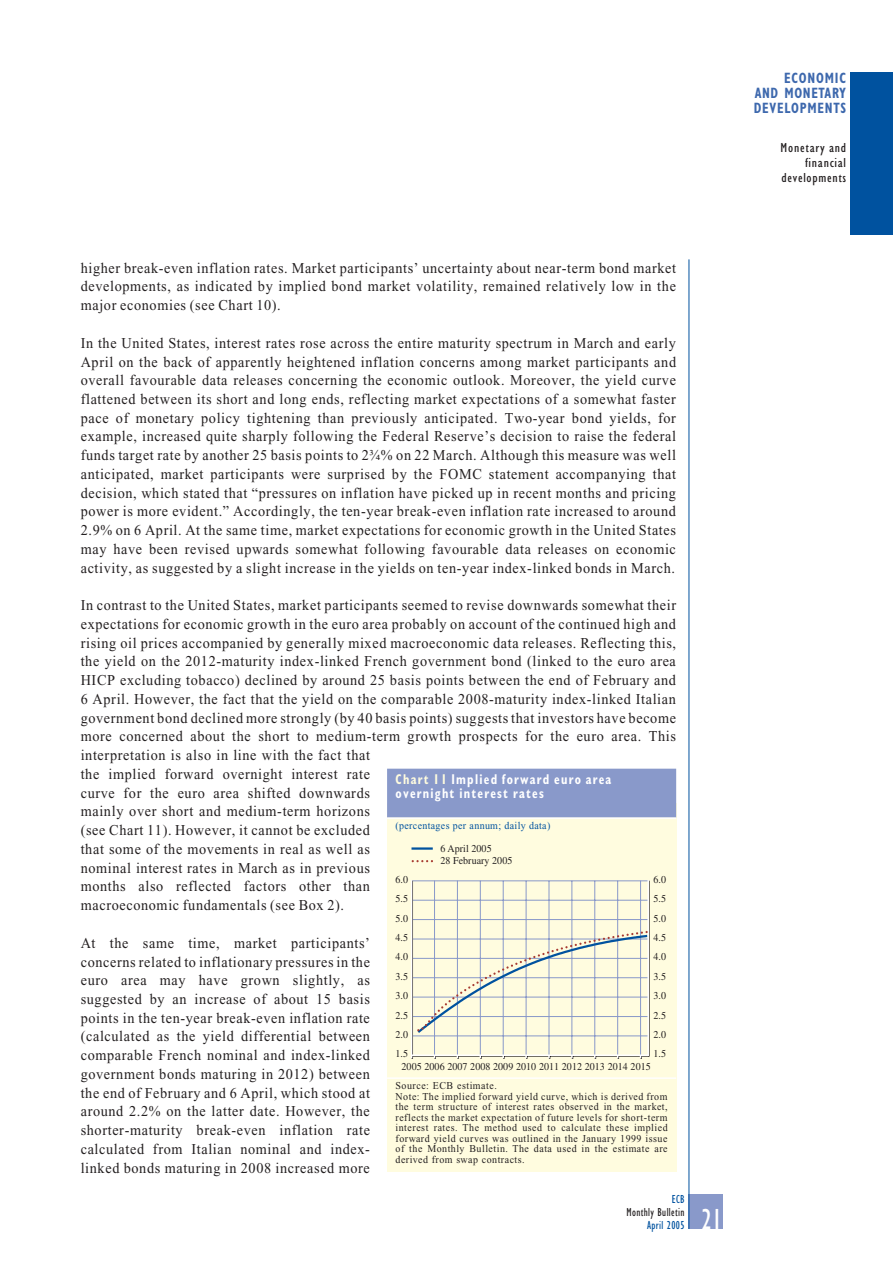
<style>
.page{position:relative;width:893px;height:1263px;background:#fff}
.page>*{position:absolute;margin:0;border:0;box-sizing:border-box;transform-origin:0 0}
.t1{font:condensed 30px "Gill Sans";color:#fff;scale:.95 1}
.t2{font:15px/18.8px "Times New Roman";letter-spacing:.045em;color:#231f20;text-align:justify;scale:.95 1}
.t3{font:700 condensed 15px/15px "Gill Sans";letter-spacing:.06em;color:#3d68ad;text-align:justify;scale:.85 1}
.t4{font:700 condensed 14.25px/13.5px "Gill Sans";letter-spacing:.1em;color:#fff;scale:.85 1}
.t5{font:condensed 13.5px/15px "Gill Sans";letter-spacing:.05em;color:#231f20;text-align:right;scale:1.1 1}
.t6{font:condensed 12px "Gill Sans";letter-spacing:.035em;color:#231f20;scale:.95 1}
.t7{font:condensed 12px "Gill Sans";letter-spacing:.035em;color:#00529f;scale:.95 1}
.t8{font:10.5px/10.5px "Times New Roman";letter-spacing:.05em;color:#231f20;scale:.95 1}
.t9{font:10.5px/12px "Times";letter-spacing:.005em;color:#231f20;scale:.95 1}
.t10{font:10.5px "Times New Roman";letter-spacing:.035em;color:#00529f;scale:.95 1}
.s1{color:#fffcdf}
</style>
<div class="page">
<div style="left:850px;top:72px;width:43px;height:163px;background:#00529f"></div>
<div style="left:689px;top:1195px;width:34px;height:34px;background:#8999ca"></div>
<hr style="left:689px;top:259px;width:1px;height:970px;background:#00529f">
<div style="left:387px;top:803px;width:289px;height:368px;background:#fffcdf"></div>
<div style="left:387px;top:769px;width:289px;height:49px;background:#8999ca"></div>
<hr style="left:387px;top:817px;width:289px;height:2px;background:#fff">
<hr style="left:387px;top:1077px;width:289px;height:2px;background:#fff">
<hr style="left:434px;top:881px;width:1px;height:174px;background:#8898c9">
<hr style="left:457px;top:881px;width:1px;height:174px;background:#8898c9">
<hr style="left:480px;top:881px;width:1px;height:174px;background:#8898c9">
<hr style="left:503px;top:881px;width:1px;height:174px;background:#8898c9">
<hr style="left:526px;top:881px;width:1px;height:174px;background:#8898c9">
<hr style="left:549px;top:881px;width:1px;height:174px;background:#8898c9">
<hr style="left:572px;top:881px;width:1px;height:174px;background:#8898c9">
<hr style="left:595px;top:881px;width:1px;height:174px;background:#8898c9">
<hr style="left:617px;top:881px;width:1px;height:174px;background:#8898c9">
<hr style="left:640px;top:881px;width:1px;height:174px;background:#8898c9">
<hr style="left:412px;top:1036px;width:236px;height:1px;background:#8898c9">
<hr style="left:412px;top:1016px;width:236px;height:1px;background:#8898c9">
<hr style="left:412px;top:997px;width:236px;height:1px;background:#8898c9">
<hr style="left:412px;top:977px;width:236px;height:1px;background:#8898c9">
<hr style="left:412px;top:958px;width:236px;height:1px;background:#8898c9">
<hr style="left:412px;top:939px;width:236px;height:1px;background:#8898c9">
<hr style="left:412px;top:919px;width:236px;height:1px;background:#8898c9">
<hr style="left:412px;top:900px;width:236px;height:1px;background:#8898c9">
<hr style="left:412px;top:880px;width:236px;height:1px;background:#8898c9">
<hr style="left:412px;top:881px;width:1px;height:175px;background:#231f20">
<hr style="left:648px;top:881px;width:2px;height:175px;background:#231f20">
<hr style="left:412px;top:1055px;width:237px;height:2px;background:#231f20">
<hr style="left:411px;top:847px;width:22px;height:3px;background:#00529f">
<svg style="left:413px;top:860px;width:19px;height:2px"></svg>
<hr style="left:411px;top:881px;width:1px;height:174px;background:#fff">
<hr style="left:412px;top:1054px;width:236px;height:2px;background:#fff">
<hr style="left:647px;top:881px;width:2px;height:174px;background:#fff">
<svg style="left:415px;top:929px;width:235px;height:106px"></svg>
<p class="t2" style="left:81px;top:260px;width:628px">higher break-even inflation rates. Market participants’ uncertainty about near-term bond market developments, as indicated by implied bond market volatility, remained relatively low in the major economies (see Chart 10).</p>
<p class="t2" style="left:81px;top:335px;width:628px">In the United States, interest rates rose across the entire maturity spectrum in March and early April on the back of apparently heightened inflation concerns among market participants and overall favourable data releases concerning the economic outlook. Moreover, the yield curve flattened between its short and long ends, reflecting market expectations of a somewhat faster pace of monetary policy tightening than previously anticipated. Two-year bond yields, for example, increased quite sharply following the Federal Reserve’s decision to raise the federal funds target rate by another 25 basis points to 2¾% on 22 March. Although this measure was well anticipated, market participants were surprised by the FOMC statement accompanying that decision, which stated that “pressures on inflation have picked up in recent months and pricing power is more evident.” Accordingly, the ten-year break-even inflation rate increased to around 2.9% on 6 April. At the same time, market expectations for economic growth in the United States may have been revised upwards somewhat following favourable data releases on economic activity, as suggested by a slight increase in the yields on ten-year index-linked bonds in March.</p>
<p class="t2" style="left:81px;top:597px;width:628px;text-align:left">In contrast to the United States, market participants seemed to revise downwards somewhat their expectations for economic growth in the euro area probably on account of the continued high and rising oil prices accompanied by generally mixed macroeconomic data releases. Reflecting this, the yield on the 2012-maturity index-linked French government bond (linked to the euro area HICP excluding tobacco) declined by around 25 basis points between the end of February and 6 April. However, the fact that the yield on the comparable 2008-maturity index-linked Italian government bond declined more strongly (by 40 basis points) suggests that investors have become more concerned about the short to medium-term growth prospects for the euro area. This interpretation is also in line with the fact that<br>the implied forward overnight interest rate<br>curve for the euro area shifted downwards<br>mainly over short and medium-term horizons<br>(see Chart 11). However, it cannot be excluded<br>that some of the movements in real as well as<br>nominal interest rates in March as in previous<br>months also reflected factors other than<br>macroeconomic fundamentals (see Box 2).</p>
<p class="t2" style="left:81px;top:935px;width:306px">At the same time, market participants’ concerns related to inflationary pressures in the euro area may have grown slightly, as suggested by an increase of about 15 basis points in the ten-year break-even inflation rate (calculated as the yield differential between comparable French nominal and index-linked government bonds maturing in 2012) between the end of February and 6 April, which stood at around 2.2% on the latter date. However, the shorter-maturity break-even inflation rate calculated from Italian nominal and index&shy;linked bonds maturing in 2008 increased more</p>
<p class="t4" style="left:396px;top:774px;width:255px"><span class="s1">Chart 11</span> Implied forward euro area overnight interest rates</p>
<p class="t10" style="left:396px;top:822px;width:164px">(percentages per annum; daily data)</p>
<p class="t9" style="left:440px;top:844px;width:77px">6 April 2005<br>28 February 2005</p>
<p class="t9" style="left:653px;top:874px;width:15px">6.0</p>
<p class="t9" style="left:395px;top:874px;width:15px">6.0</p>
<p class="t9" style="left:653px;top:894px;width:15px">5.5</p>
<p class="t9" style="left:395px;top:894px;width:15px">5.5</p>
<p class="t9" style="left:653px;top:913px;width:15px">5.0</p>
<p class="t9" style="left:395px;top:913px;width:15px">5.0</p>
<p class="t9" style="left:653px;top:932px;width:15px">4.5</p>
<p class="t9" style="left:395px;top:932px;width:15px">4.5</p>
<p class="t9" style="left:653px;top:952px;width:15px">4.0</p>
<p class="t9" style="left:395px;top:952px;width:15px">4.0</p>
<p class="t9" style="left:653px;top:971px;width:15px">3.5</p>
<p class="t9" style="left:395px;top:971px;width:15px">3.5</p>
<p class="t9" style="left:653px;top:990px;width:15px">3.0</p>
<p class="t9" style="left:395px;top:990px;width:15px">3.0</p>
<p class="t9" style="left:653px;top:1010px;width:15px">2.5</p>
<p class="t9" style="left:395px;top:1010px;width:15px">2.5</p>
<p class="t9" style="left:653px;top:1029px;width:15px">2.0</p>
<p class="t9" style="left:395px;top:1029px;width:15px">2.0</p>
<p class="t9" style="left:653px;top:1049px;width:15px">1.5</p>
<p class="t9" style="left:395px;top:1049px;width:15px">1.5</p>
<p class="t9" style="left:402px;top:1061px;width:264px">2005 2006 2007 2008 2009 2010 2011 2012 2013 2014 2015</p>
<p class="t8" style="left:396px;top:1081px;width:288px">Source: ECB estimate.<br>Note: The implied forward yield curve, which is derived from the term structure of interest rates observed in the market, reflects the market expectation of future levels for short-term interest rates. The method used to calculate these implied forward yield curves was outlined in the January 1999 issue of the Monthly Bulletin. The data used in the estimate are derived from swap contracts.</p>
<p class="t7" style="left:672px;top:1195px;width:15px">ECB</p>
<p class="t6" style="left:626px;top:1208px;width:63px">Monthly Bulletin</p>
<p class="t7" style="left:647px;top:1220px;width:41px">April 2005</p>
<h1 class="t1" style="left:701px;top:1208px;width:23px">21</h1>
<p class="t3" style="left:754px;top:72px;width:110px;text-indent:30px">ECONOMIC AND MONETARY DEVELOPMENTS</p>
<p class="t5" style="left:781px;top:141px;width:61px">Monetary and financial developments</p>
</div>
